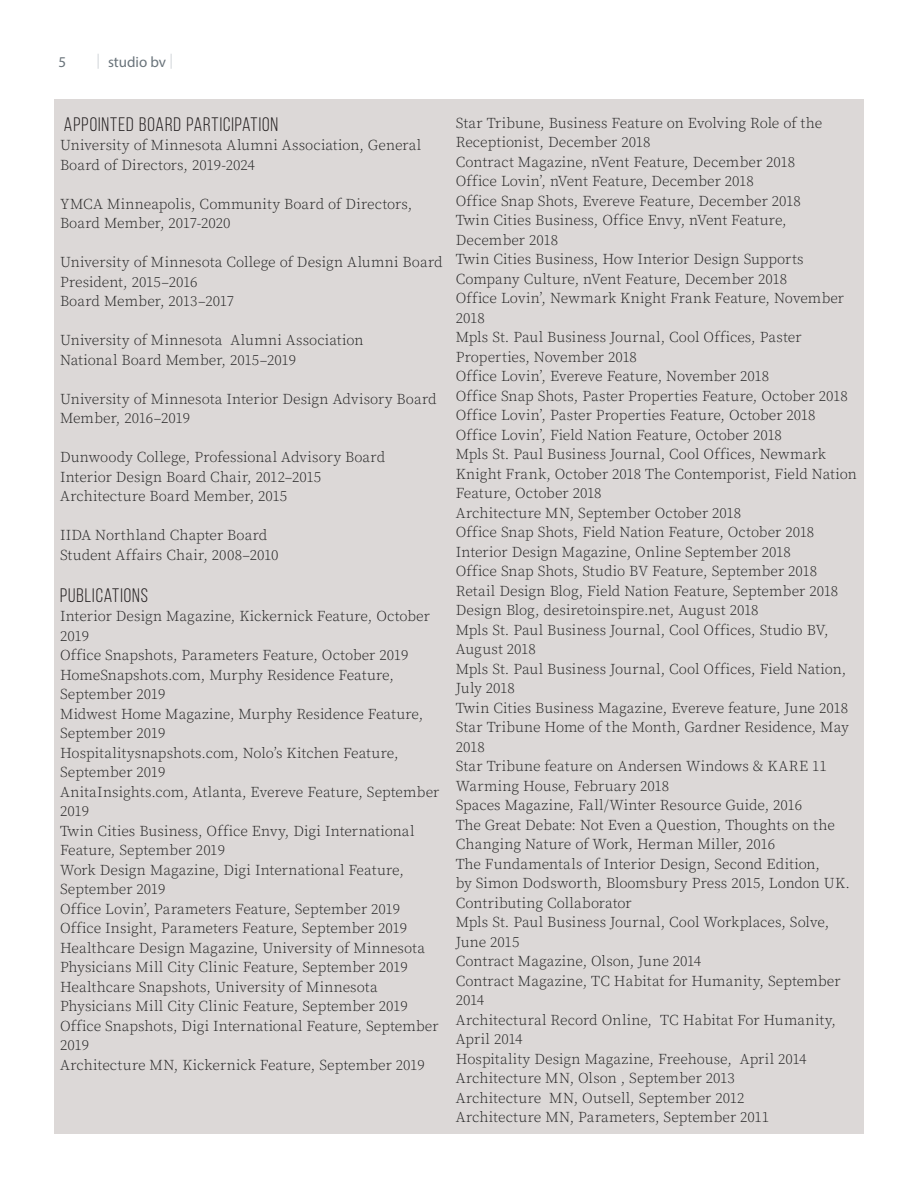
<style>
.page{position:relative;width:918px;height:1188px;background:#fff}
.page>*{position:absolute;margin:0;border:0;box-sizing:border-box;transform-origin:0 0}
.TEXT{font:19.5px "Bebas Neue";letter-spacing:.05em;color:#231f20}
.Subhead{font:19.5px "Bebas Neue";letter-spacing:.05em;color:#231f20}
.TEXT-2{font:300 15px/19.5px "Source Serif Pro";color:#222}
.t1{font:15px "Myriad Pro";color:#6a747b}
.s1{color:#d3d7db}
</style>
<div class="page">
<div style="left:54px;top:99px;width:810px;height:1035px;background:#dcd8d7"></div>
<p class="t1" style="left:58px;top:52px;width:9px">5</p>
<p class="t1" style="left:96px;top:52px;width:78px"><span class="s1">|</span> studio bv <span class="s1">|</span></p>
<p class="TEXT" style="left:64px;top:114px;width:216px">APPOINTED BOARD PARTICIPATION</p>
<p class="TEXT-2" style="left:60px;top:136px;width:363px">University of Minnesota Alumni Association, General<br>Board of Directors, 2019-2024</p>
<p class="TEXT-2" style="left:60px;top:195px;width:354px">YMCA Minneapolis, Community Board of Directors,</p>
<p class="TEXT-2" style="left:60px;top:214px;width:172px">Board Member, 2017-2020</p>
<p class="TEXT-2" style="left:60px;top:253px;width:384px">University of Minnesota College of Design Alumni Board</p>
<p class="TEXT-2" style="left:60px;top:273px;width:139px">President, 2015–2016</p>
<p class="TEXT-2" style="left:60px;top:292px;width:176px">Board Member, 2013–2017</p>
<p class="TEXT-2" style="left:60px;top:331px;width:305px">University of Minnesota Alumni Association</p>
<p class="TEXT-2" style="left:60px;top:351px;width:238px">National Board Member, 2015–2019</p>
<p class="TEXT-2" style="left:60px;top:390px;width:378px">University of Minnesota Interior Design Advisory Board</p>
<p class="TEXT-2" style="left:60px;top:409px;width:132px">Member, 2016–2019</p>
<p class="TEXT-2" style="left:60px;top:448px;width:327px">Dunwoody College, Professional Advisory Board</p>
<p class="TEXT-2" style="left:60px;top:468px;width:263px">Interior Design Board Chair, 2012–2015</p>
<p class="TEXT-2" style="left:60px;top:487px;width:229px">Architecture Board Member, 2015</p>
<p class="TEXT-2" style="left:60px;top:526px;width:209px">IIDA Northland Chapter Board</p>
<p class="TEXT-2" style="left:60px;top:546px;width:220px">Student Affairs Chair, 2008–2010</p>
<p class="Subhead" style="left:60px;top:585px;width:89px">PUBLICATIONS</p>
<p class="TEXT-2" style="left:60px;top:607px;width:371px">Interior Design Magazine, Kickernick Feature, October<br>2019</p>
<p class="TEXT-2" style="left:60px;top:646px;width:350px">Office Snapshots, Parameters Feature, October 2019<br>HomeSnapshots.com, Murphy Residence Feature,<br>September 2019</p>
<p class="TEXT-2" style="left:60px;top:705px;width:365px">Midwest Home Magazine, Murphy Residence Feature,<br>September 2019</p>
<p class="TEXT-2" style="left:60px;top:744px;width:340px">Hospitalitysnapshots.com, Nolo’s Kitchen Feature,<br>September 2019</p>
<p class="TEXT-2" style="left:60px;top:783px;width:381px">AnitaInsights.com, Atlanta, Evereve Feature, September<br>2019</p>
<p class="TEXT-2" style="left:60px;top:822px;width:356px">Twin Cities Business, Office Envy, Digi International<br>Feature, September 2019</p>
<p class="TEXT-2" style="left:60px;top:861px;width:345px">Work Design Magazine, Digi International Feature,<br>September 2019</p>
<p class="TEXT-2" style="left:60px;top:900px;width:342px">Office Lovin’, Parameters Feature, September 2019</p>
<p class="TEXT-2" style="left:60px;top:919px;width:349px">Office Insight, Parameters Feature, September 2019</p>
<p class="TEXT-2" style="left:60px;top:939px;width:366px">Healthcare Design Magazine, University of Minnesota<br>Physicians Mill City Clinic Feature, September 2019</p>
<p class="TEXT-2" style="left:60px;top:978px;width:349px">Healthcare Snapshots, University of Minnesota<br>Physicians Mill City Clinic Feature, September 2019</p>
<p class="TEXT-2" style="left:60px;top:1017px;width:380px">Office Snapshots, Digi International Feature, September<br>2019</p>
<p class="TEXT-2" style="left:60px;top:1056px;width:366px">Architecture MN, Kickernick Feature, September 2019</p>
<p class="TEXT-2" style="left:456px;top:114px;width:368px">Star Tribune, Business Feature on Evolving Role of the<br>Receptionist, December 2018</p>
<p class="TEXT-2" style="left:456px;top:153px;width:341px">Contract Magazine, nVent Feature, December 2018</p>
<p class="TEXT-2" style="left:456px;top:172px;width:300px">Office Lovin’, nVent Feature, December 2018</p>
<p class="TEXT-2" style="left:456px;top:192px;width:347px">Office Snap Shots, Evereve Feature, December 2018</p>
<p class="TEXT-2" style="left:456px;top:211px;width:332px">Twin Cities Business, Office Envy, nVent Feature,<br>December 2018</p>
<p class="TEXT-2" style="left:456px;top:250px;width:349px">Twin Cities Business, How Interior Design Supports<br>Company Culture, nVent Feature, December 2018</p>
<p class="TEXT-2" style="left:456px;top:289px;width:390px">Office Lovin’, Newmark Knight Frank Feature, November<br>2018</p>
<p class="TEXT-2" style="left:456px;top:328px;width:347px">Mpls St. Paul Business Journal, Cool Offices, Paster<br>Properties, November 2018</p>
<p class="TEXT-2" style="left:456px;top:367px;width:315px">Office Lovin’, Evereve Feature, November 2018</p>
<p class="TEXT-2" style="left:456px;top:387px;width:394px">Office Snap Shots, Paster Properties Feature, October 2018</p>
<p class="TEXT-2" style="left:456px;top:406px;width:361px">Office Lovin’, Paster Properties Feature, October 2018</p>
<p class="TEXT-2" style="left:456px;top:426px;width:328px">Office Lovin’, Field Nation Feature, October 2018</p>
<p class="TEXT-2" style="left:456px;top:445px;width:402px">Mpls St. Paul Business Journal, Cool Offices, Newmark<br>Knight Frank, October 2018 The Contemporist, Field Nation<br>Feature, October 2018</p>
<p class="TEXT-2" style="left:456px;top:504px;width:287px">Architecture MN, September October 2018</p>
<p class="TEXT-2" style="left:456px;top:523px;width:360px">Office Snap Shots, Field Nation Feature, October 2018</p>
<p class="TEXT-2" style="left:456px;top:543px;width:337px">Interior Design Magazine, Online September 2018</p>
<p class="TEXT-2" style="left:456px;top:562px;width:363px">Office Snap Shots, Studio BV Feature, September 2018</p>
<p class="TEXT-2" style="left:456px;top:582px;width:384px">Retail Design Blog, Field Nation Feature, September 2018</p>
<p class="TEXT-2" style="left:456px;top:601px;width:304px">Design Blog, desiretoinspire.net, August 2018</p>
<p class="TEXT-2" style="left:456px;top:621px;width:374px">Mpls St. Paul Business Journal, Cool Offices, Studio BV,<br>August 2018</p>
<p class="TEXT-2" style="left:456px;top:660px;width:392px">Mpls St. Paul Business Journal, Cool Offices, Field Nation,<br>July 2018</p>
<p class="TEXT-2" style="left:456px;top:699px;width:394px">Twin Cities Business Magazine, Evereve feature, June 2018</p>
<p class="TEXT-2" style="left:456px;top:718px;width:395px">Star Tribune Home of the Month, Gardner Residence, May<br>2018</p>
<p class="TEXT-2" style="left:456px;top:757px;width:373px">Star Tribune feature on Andersen Windows &amp; KARE 11<br>Warming House, February 2018</p>
<p class="TEXT-2" style="left:456px;top:796px;width:348px">Spaces Magazine, Fall/Winter Resource Guide, 2016</p>
<p class="TEXT-2" style="left:456px;top:816px;width:381px">The Great Debate: Not Even a Question, Thoughts on the<br>Changing Nature of Work, Herman Miller, 2016</p>
<p class="TEXT-2" style="left:456px;top:855px;width:396px">The Fundamentals of Interior Design, Second Edition,<br>by Simon Dodsworth, Bloomsbury Press 2015, London UK.<br>Contributing Collaborator</p>
<p class="TEXT-2" style="left:456px;top:913px;width:375px">Mpls St. Paul Business Journal, Cool Workplaces, Solve,<br>June 2015</p>
<p class="TEXT-2" style="left:456px;top:952px;width:247px">Contract Magazine, Olson, June 2014</p>
<p class="TEXT-2" style="left:456px;top:972px;width:386px">Contract Magazine, TC Habitat for Humanity, September<br>2014</p>
<p class="TEXT-2" style="left:456px;top:1011px;width:382px">Architectural Record Online, TC Habitat For Humanity,<br>April 2014</p>
<p class="TEXT-2" style="left:456px;top:1050px;width:352px">Hospitality Design Magazine, Freehouse, April 2014</p>
<p class="TEXT-2" style="left:456px;top:1069px;width:281px">Architecture MN, Olson , September 2013</p>
<p class="TEXT-2" style="left:456px;top:1089px;width:290px">Architecture MN, Outsell, September 2012</p>
<p class="TEXT-2" style="left:456px;top:1108px;width:315px">Architecture MN, Parameters, September 2011</p>
</div>
